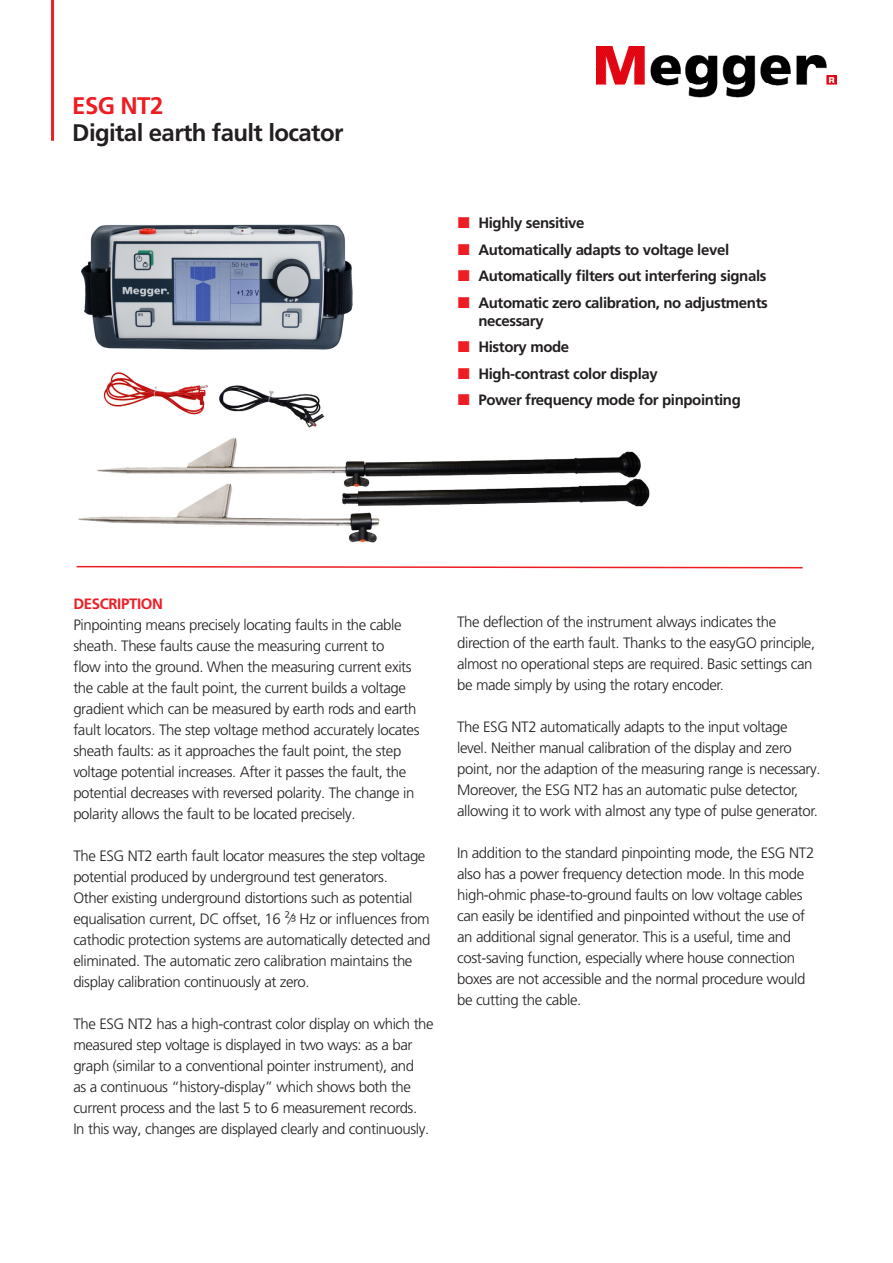
<style>
.page{position:relative;width:893px;height:1263px;background:#fff}
.page>*{position:absolute;margin:0;border:0;box-sizing:border-box;transform-origin:0 0}
.Product_Description{font:700 24px "Frutiger LT Pro";letter-spacing:-.025em;color:#231f20}
.Product_Name{font:700 24px "Frutiger LT Pro";letter-spacing:-.025em;color:#ee1d23}
.t1{font:300 15px/21px "Frutiger LT Pro";letter-spacing:-.025em;color:#231f20}
.t2{font:700 15px/18px "Frutiger LT Pro";letter-spacing:-.025em;color:#231f20}
.CopyHeader{font:700 15px "Frutiger LT Pro";letter-spacing:-.025em;color:#ee1d23}
</style>
<div class="page">
<hr style="left:51px;top:0;width:3px;height:141px;background:#ee1d23">
<img style="left:596px;top:47px;width:240px;height:51px">
<svg style="left:76px;top:565px;width:727px;height:4px"></svg>
<img style="left:78px;top:372px;width:572px;height:171px">
<img style="left:81px;top:224px;width:272px;height:126px">
<svg style="left:458px;top:372px;width:11px;height:7px"></svg>
<svg style="left:458px;top:394px;width:11px;height:11px"></svg>
<p class="Product_Name" style="left:72px;top:91px;width:93px">ESG NT2</p>
<p class="Product_Description" style="left:72px;top:118px;width:273px">Digital earth fault locator</p>
<p class="t2" style="left:478px;top:214px;width:108px">Highly sensitive</p>
<p class="t2" style="left:478px;top:240px;width:252px">Automatically adapts to voltage level</p>
<p class="t2" style="left:478px;top:267px;width:290px">Automatically filters out interfering signals</p>
<p class="t2" style="left:478px;top:293px;width:291px">Automatic zero calibration, no adjustments necessary</p>
<p class="t2" style="left:478px;top:338px;width:92px">History mode</p>
<p class="t2" style="left:478px;top:364px;width:181px">High-contrast color display</p>
<p class="t2" style="left:478px;top:391px;width:264px">Power frequency mode for pinpointing</p>
<p class="CopyHeader" style="left:73px;top:595px;width:91px">DESCRIPTION</p>
<p class="t1" style="left:73px;top:614px;width:348px">Pinpointing means precisely locating faults in the cable sheath. These faults cause the measuring current to<br>flow into the ground. When the measuring current exits the cable at the fault point, the current builds a voltage gradient which can be measured by earth rods and earth fault locators. The step voltage method accurately locates sheath faults: as it approaches the fault point, the step voltage potential increases. After it passes the fault, the potential decreases with reversed polarity. The change in polarity allows the fault to be located precisely.</p>
<p class="t1" style="left:73px;top:845px;width:359px">The ESG NT2 earth fault locator measures the step voltage potential produced by underground test generators.<br>Other existing underground distortions such as potential equalisation current, DC offset, 16 ²/³ Hz or influences from cathodic protection systems are automatically detected and eliminated. The automatic zero calibration maintains the display calibration continuously at zero.</p>
<p class="t1" style="left:73px;top:1013px;width:362px">The ESG NT2 has a high-contrast color display on which the measured step voltage is displayed in two ways: as a bar graph (similar to a conventional pointer instrument), and<br>as a continuous “history-display” which shows both the current process and the last 5 to 6 measurement records.<br>In this way, changes are displayed clearly and continuously.</p>
<p class="t1" style="left:457px;top:611px;width:360px">The deflection of the instrument always indicates the direction of the earth fault. Thanks to the easyGO principle, almost no operational steps are required. Basic settings can be made simply by using the rotary encoder.</p>
<p class="t1" style="left:457px;top:716px;width:365px">The ESG NT2 automatically adapts to the input voltage level. Neither manual calibration of the display and zero point, nor the adaption of the measuring range is necessary.</p>
<p class="t1" style="left:457px;top:779px;width:362px">Moreover, the ESG NT2 has an automatic pulse detector, allowing it to work with almost any type of pulse generator.</p>
<p class="t1" style="left:457px;top:842px;width:359px">In addition to the standard pinpointing mode, the ESG NT2 also has a power frequency detection mode. In this mode high-ohmic phase-to-ground faults on low voltage cables can easily be identified and pinpointed without the use of an additional signal generator. This is a useful, time and cost-saving function, especially where house connection boxes are not accessible and the normal procedure would be cutting the cable.</p>
</div>
